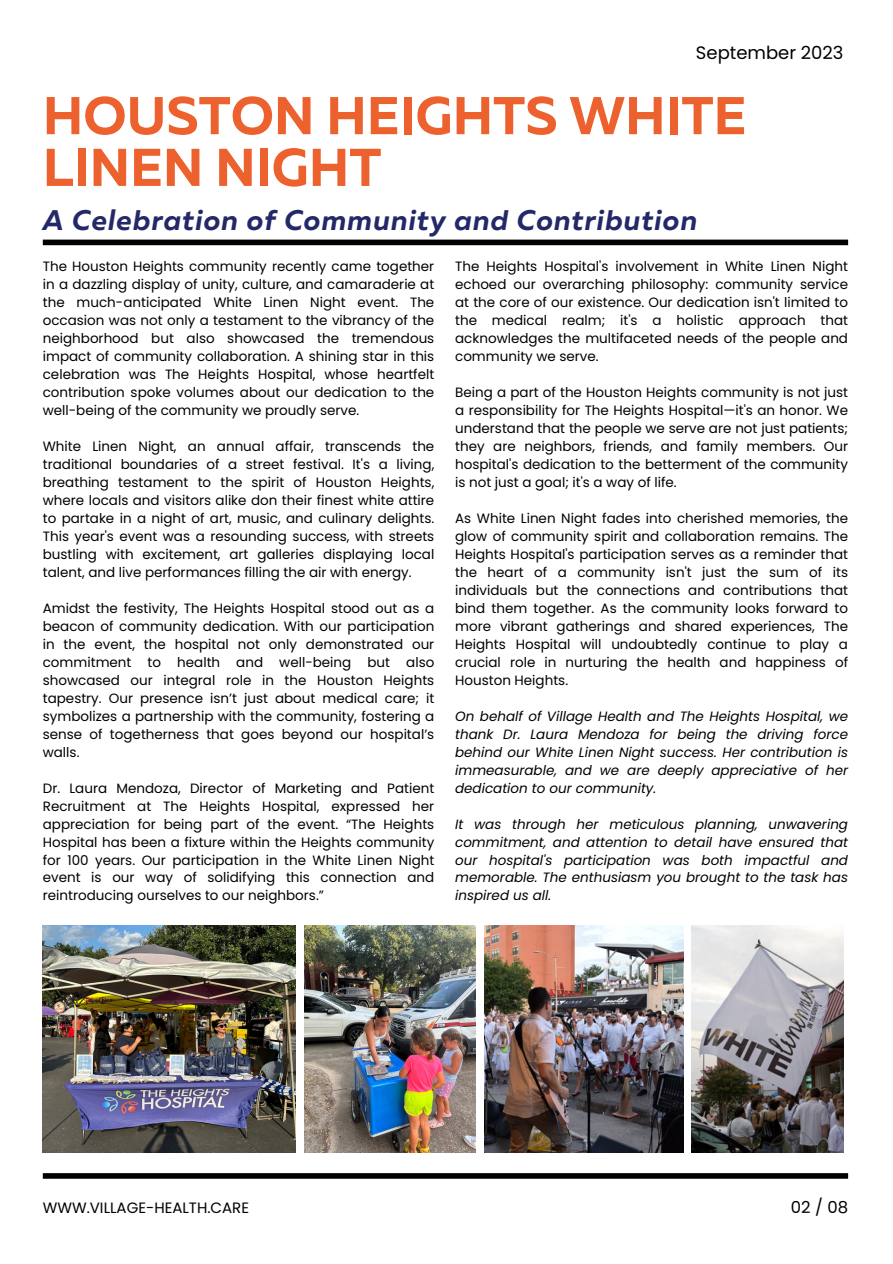
<style>
.page{position:relative;width:893px;height:1264px;background:#fff}
.page>*{position:absolute;margin:0;border:0;box-sizing:border-box;transform-origin:0 0}
.t1{font:700 52.95px/51.8px "Muller";color:#ec612d}
.t2{font:italic 700 28.35px "Muller";letter-spacing:.035em;color:#232868}
.t3{font:18px "Poppins";color:#000}
.t4{font:16.5px "Poppins";color:#000}
.t5{font:15px "Poppins";color:#000}
.t6{font:13.5px/18px "Poppins";color:#000;text-align:justify}
.t7{font:italic 13.5px/18px "Poppins";color:#000;text-align:justify}
</style>
<div class="page">
<div style="left:43px;top:1173px;width:805px;height:5px;background:#000"></div>
<div style="left:43px;top:239px;width:805px;height:6px;background:#000"></div>
<img style="left:692px;top:925px;width:151px;height:227px">
<img style="left:43px;top:925px;width:253px;height:227px">
<img style="left:304px;top:925px;width:171px;height:227px">
<img style="left:484px;top:925px;width:199px;height:227px">
<p class="t3" style="left:696px;top:40px;width:149px">September 2023</p>
<p class="t1" style="left:43px;top:94px;width:705px">HOUSTON HEIGHTS WHITE<br>LINEN NIGHT</p>
<p class="t2" style="left:43px;top:208px;width:656px">A Celebration of Community and Contribution</p>
<p class="t6" style="left:43px;top:257px;width:393px">The Houston Heights community recently came together in a dazzling display of unity, culture, and camaraderie at the much-anticipated White Linen Night event. The occasion was not only a testament to the vibrancy of the neighborhood but also showcased the tremendous impact of community collaboration. A shining star in this celebration was The Heights Hospital, whose heartfelt contribution spoke volumes about our dedication to the well-being of the community we proudly serve.</p>
<p class="t6" style="left:43px;top:437px;width:393px">White Linen Night, an annual affair, transcends the traditional boundaries of a street festival. It's a living, breathing testament to the spirit of Houston Heights, where locals and visitors alike don their finest white attire to partake in a night of art, music, and culinary delights.<br>This year's event was a resounding success, with streets bustling with excitement, art galleries displaying local talent, and live performances filling the air with energy.</p>
<p class="t6" style="left:43px;top:599px;width:393px">Amidst the festivity, The Heights Hospital stood out as a beacon of community dedication. With our participation in the event, the hospital not only demonstrated our commitment to health and well-being but also showcased our integral role in the Houston Heights tapestry. Our presence isn’t just about medical care; it symbolizes a partnership with the community, fostering a sense of togetherness that goes beyond our hospital’s walls.</p>
<p class="t6" style="left:43px;top:778px;width:393px">Dr. Laura Mendoza, Director of Marketing and Patient Recruitment at The Heights Hospital, expressed her appreciation for being part of the event. “The Heights Hospital has been a fixture within the Heights community for 100 years. Our participation in the White Linen Night event is our way of solidifying this connection and reintroducing ourselves to our neighbors.”</p>
<p class="t6" style="left:455px;top:257px;width:394px">The Heights Hospital's involvement in White Linen Night echoed our overarching philosophy: community service at the core of our existence. Our dedication isn't limited to the medical realm; it's a holistic approach that acknowledges the multifaceted needs of the people and community we serve.</p>
<p class="t6" style="left:455px;top:383px;width:394px">Being a part of the Houston Heights community is not just a responsibility for The Heights Hospital—it's an honor. We understand that the people we serve are not just patients; they are neighbors, friends, and family members. Our hospital's dedication to the betterment of the community is not just a goal; it's a way of life.</p>
<p class="t6" style="left:455px;top:509px;width:394px">As White Linen Night fades into cherished memories, the glow of community spirit and collaboration remains. The Heights Hospital's participation serves as a reminder that the heart of a community isn't just the sum of its individuals but the connections and contributions that bind them together. As the community looks forward to more vibrant gatherings and shared experiences, The Heights Hospital will undoubtedly continue to play a crucial role in nurturing the health and happiness of Houston Heights.</p>
<p class="t7" style="left:455px;top:706px;width:394px">On behalf of Village Health and The Heights Hospital, we thank Dr. Laura Mendoza for being the driving force behind our White Linen Night success. Her contribution is immeasurable, and we are deeply appreciative of her dedication to our community.</p>
<p class="t7" style="left:455px;top:814px;width:394px">It was through her meticulous planning, unwavering commitment, and attention to detail have ensured that our hospital's participation was both impactful and memorable. The enthusiasm you brought to the task has inspired us all.</p>
<p class="t5" style="left:43px;top:1196px;width:208px">WWW.VILLAGE-HEALTH.CARE</p>
<p class="t4" style="left:790px;top:1195px;width:59px">02 / 08</p>
</div>
